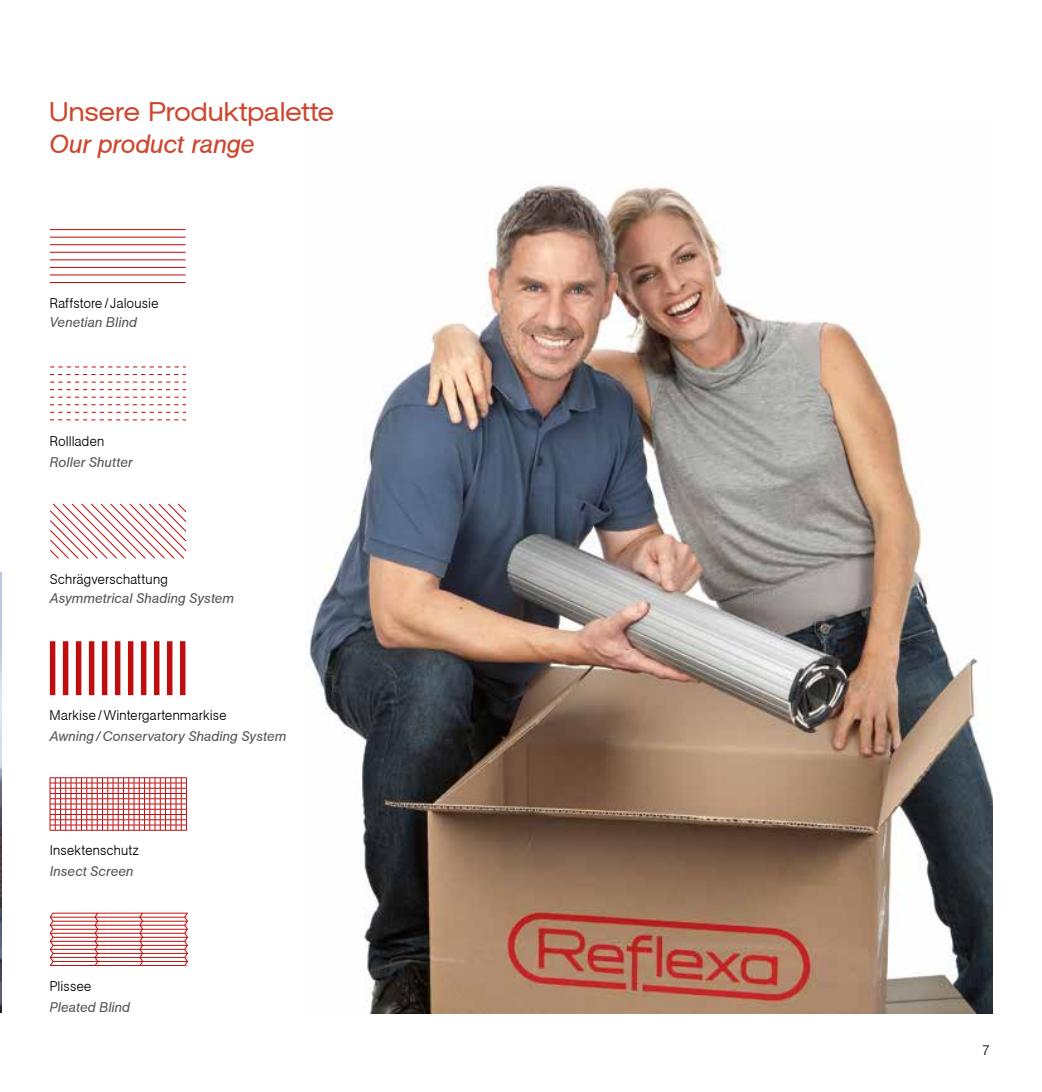
<style>
.page{position:relative;width:1042px;height:1092px;background:#fff}
.page>*{position:absolute;margin:0;border:0;box-sizing:border-box;transform-origin:0 0}
.t1{font:26.25px "Agba Extended Normal";color:#cd472e}
.t2{font:italic 26.25px "Agba";letter-spacing:-.005em;color:#cd472e}
.t3{font:italic 14px "Agba";letter-spacing:.01em;color:#575756}
.t4{font:700 14px "Agba Small";letter-spacing:.01em;color:#000}
</style>
<div class="page">
<hr style="left:0;top:0;width:1px;height:1091px;background:#c00d0e">
<img style="left:0;top:573px;width:1px;height:439px">
<img style="left:0;top:228px;width:1px;height:319px">
<hr style="left:50px;top:229px;width:136px;height:1px;background:#c00d0e">
<hr style="left:50px;top:236px;width:136px;height:2px;background:#c00d0e">
<hr style="left:50px;top:244px;width:136px;height:1px;background:#c00d0e">
<hr style="left:50px;top:252px;width:136px;height:1px;background:#c00d0e">
<hr style="left:50px;top:259px;width:136px;height:1px;background:#c00d0e">
<hr style="left:50px;top:267px;width:136px;height:1px;background:#c00d0e">
<hr style="left:50px;top:274px;width:136px;height:1px;background:#c00d0e">
<hr style="left:50px;top:282px;width:136px;height:1px;background:#c00d0e">
<svg style="left:50px;top:366px;width:136px;height:1px"></svg>
<svg style="left:50px;top:374px;width:136px;height:1px"></svg>
<svg style="left:50px;top:389px;width:136px;height:1px"></svg>
<svg style="left:50px;top:404px;width:136px;height:1px"></svg>
<svg style="left:50px;top:419px;width:136px;height:1px"></svg>
<svg style="left:50px;top:381px;width:136px;height:1px"></svg>
<svg style="left:50px;top:396px;width:136px;height:1px"></svg>
<svg style="left:50px;top:412px;width:136px;height:1px"></svg>
<svg style="left:50px;top:503px;width:137px;height:56px"></svg>
<div style="left:180px;top:641px;width:5px;height:54px;background:#c00d0e"></div>
<div style="left:167px;top:641px;width:5px;height:54px;background:#c00d0e"></div>
<div style="left:154px;top:641px;width:5px;height:54px;background:#c00d0e"></div>
<div style="left:141px;top:641px;width:5px;height:54px;background:#c00d0e"></div>
<div style="left:128px;top:641px;width:5px;height:54px;background:#c00d0e"></div>
<div style="left:115px;top:641px;width:5px;height:54px;background:#c00d0e"></div>
<div style="left:102px;top:641px;width:5px;height:54px;background:#c00d0e"></div>
<div style="left:89px;top:641px;width:5px;height:54px;background:#c00d0e"></div>
<div style="left:76px;top:641px;width:5px;height:54px;background:#c00d0e"></div>
<div style="left:63px;top:641px;width:5px;height:54px;background:#c00d0e"></div>
<div style="left:50px;top:641px;width:5px;height:54px;background:#c00d0e"></div>
<svg style="left:50px;top:777px;width:137px;height:53px"></svg>
<hr style="left:50px;top:965px;width:137px;height:1px;background:#c00d0e">
<hr style="left:53px;top:961px;width:134px;height:1px;background:#c00d0e">
<hr style="left:50px;top:957px;width:137px;height:1px;background:#c00d0e">
<hr style="left:53px;top:953px;width:134px;height:1px;background:#c00d0e">
<hr style="left:50px;top:949px;width:137px;height:1px;background:#c00d0e">
<hr style="left:53px;top:945px;width:134px;height:1px;background:#c00d0e">
<hr style="left:50px;top:940px;width:137px;height:1px;background:#c00d0e">
<hr style="left:53px;top:936px;width:134px;height:1px;background:#c00d0e">
<hr style="left:50px;top:932px;width:137px;height:1px;background:#c00d0e">
<hr style="left:53px;top:928px;width:134px;height:1px;background:#c00d0e">
<hr style="left:50px;top:924px;width:137px;height:1px;background:#c00d0e">
<hr style="left:53px;top:920px;width:134px;height:1px;background:#c00d0e">
<hr style="left:50px;top:916px;width:137px;height:1px;background:#c00d0e">
<hr style="left:53px;top:912px;width:134px;height:1px;background:#c00d0e">
<svg style="left:139px;top:912px;width:4px;height:53px"></svg>
<svg style="left:94px;top:912px;width:4px;height:53px"></svg>
<svg style="left:50px;top:912px;width:4px;height:53px"></svg>
<svg style="left:184px;top:912px;width:4px;height:54px"></svg>
<img style="left:307px;top:183px;width:685px;height:830px">
<h1 class="t1" style="left:50px;top:97px;width:286px">Unsere Produktpalette</h1>
<h1 class="t2" style="left:50px;top:129px;width:207px">Our product range</h1>
<p class="t4" style="left:50px;top:295px;width:110px">Raffstore/ Jalousie</p>
<p class="t3" style="left:50px;top:314px;width:89px">Venetian Blind</p>
<p class="t4" style="left:50px;top:433px;width:56px">Rollladen</p>
<p class="t3" style="left:50px;top:454px;width:84px">Roller Shutter</p>
<p class="t4" style="left:50px;top:570px;width:120px">Schrägverschattung</p>
<p class="t3" style="left:50px;top:590px;width:186px">Asymmetrical Shading System</p>
<p class="t4" style="left:50px;top:707px;width:178px">Markise/Wintergartenmarkise</p>
<p class="t3" style="left:50px;top:728px;width:238px">Awning/Conservatory Shading System</p>
<p class="t4" style="left:50px;top:842px;width:91px">Insektenschutz</p>
<p class="t3" style="left:50px;top:863px;width:85px">Insect Screen</p>
<p class="t4" style="left:50px;top:977px;width:43px">Plissee</p>
<p class="t3" style="left:50px;top:998px;width:82px">Pleated Blind</p>
<p class="t4" style="left:982px;top:1042px;width:9px">7</p>
</div>
